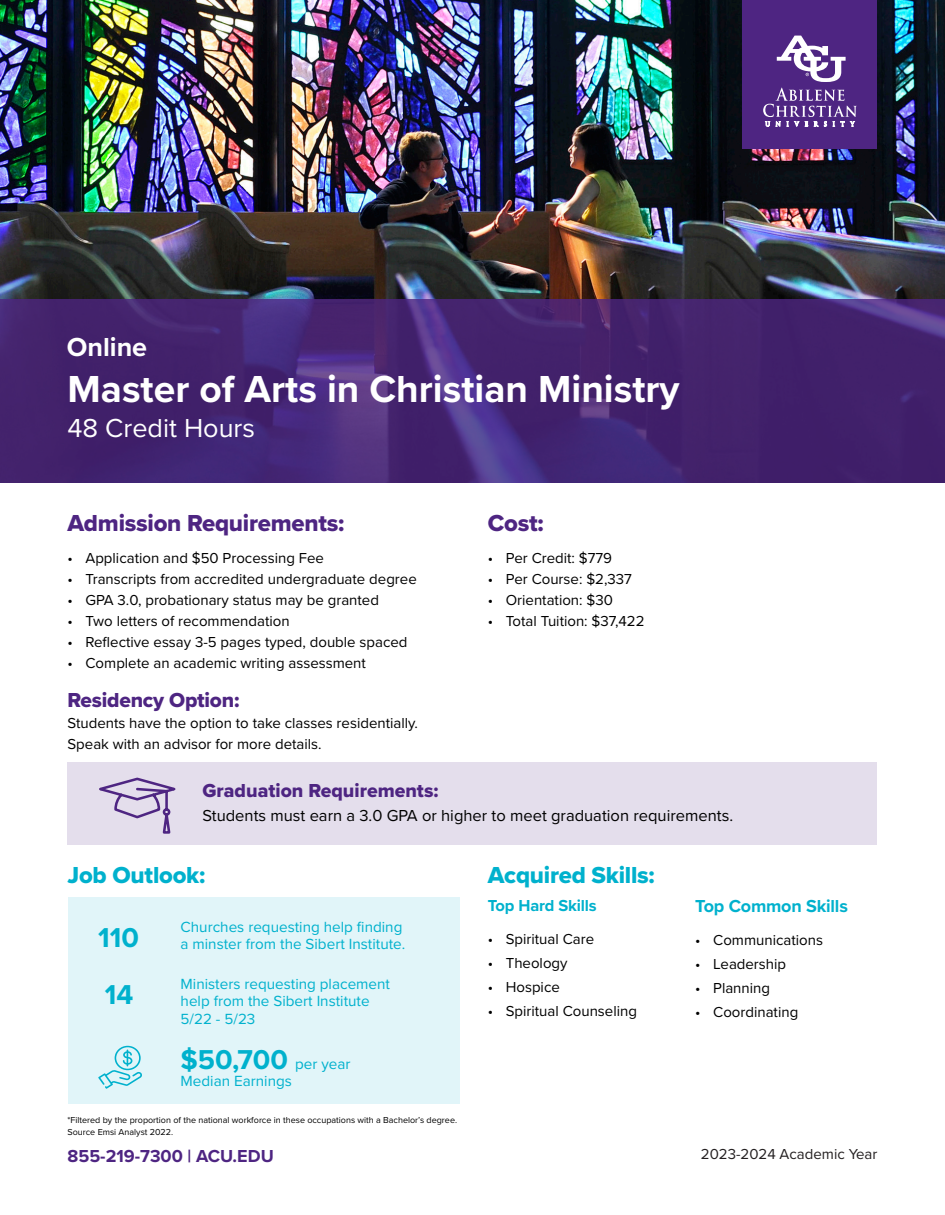
<style>
.page{position:relative;width:945px;height:1215px;background:#fff}
.page>*{position:absolute;margin:0;border:0;box-sizing:border-box;transform-origin:0 0}
.t1{font:700 39px "Proxima Nova";color:#fff}
.t2{font:700 28.35px "Proxima Nova";color:#00b1cd}
.t3{font:27px "Proxima Nova";color:#fff}
.t4{font:700 27px "Proxima Nova";color:#fff}
.t5{font:24px "Proxima Nova Extrabld";letter-spacing:-.01em;color:#4e2582}
.t6{font:24px "Proxima Nova Extrabld";letter-spacing:-.01em;color:#00b1cd}
.t7{font:21px "Proxima Nova Extrabld";letter-spacing:-.01em;color:#4e2582}
.t8{font:19.5px "Proxima Nova Extrabld";color:#4e2582}
.t9{font:700 18px "Proxima Nova";color:#4e2582}
.t10{font:700 18px "Proxima Nova";letter-spacing:-.01em;color:#00b1cd}
.t11{font:16.5px "Proxima Nova";color:#000}
.t12{font:700 16.5px "Proxima Nova";letter-spacing:-.01em;color:#00b1cd}
.t13{font:15.3px/17.4px "Proxima Nova";color:#00b1cd}
.t14{font:15px/21px "Proxima Nova";color:#000}
.t15{font:15px "Proxima Nova";color:#231f20}
.t16{font:9px "Proxima Nova";color:#000}
.s1{font-weight:400;font-size:15.3px}
</style>
<div class="page">
<img style="left:0;top:0;width:945px;height:300px">
<div style="left:742px;top:0;width:136px;height:148px;background:#4e2582"></div>
<svg style="left:763px;top:88px;width:94px;height:38px"></svg>
<svg style="left:777px;top:36px;width:69px;height:46px"></svg>
<div style="left:68px;top:898px;width:392px;height:206px;background:#e1f5f9"></div>
<svg style="left:98px;top:1046px;width:44px;height:43px"></svg>
<svg style="left:0;top:300px;width:945px;height:183px;background:#442571"></svg>
<div style="left:68px;top:762px;width:810px;height:82px;background:#e4deec"></div>
<svg style="left:99px;top:777px;width:77px;height:57px"></svg>
<p class="t4" style="left:67px;top:327px;width:82px">Online</p>
<p class="t1" style="left:68px;top:360px;width:614px">Master of Arts in Christian Ministry</p>
<p class="t3" style="left:68px;top:407px;width:189px">48 Credit Hours</p>
<p class="t5" style="left:68px;top:505px;width:278px">Admission Requirements:</p>
<p class="t14" style="left:68px;top:546px;width:258px">• Application and $50 Processing Fee</p>
<p class="t14" style="left:68px;top:567px;width:351px">• Transcripts from accredited undergraduate degree</p>
<p class="t14" style="left:68px;top:588px;width:313px">• GPA 3.0, probationary status may be granted</p>
<p class="t14" style="left:68px;top:609px;width:224px">• Two letters of recommendation</p>
<p class="t14" style="left:68px;top:630px;width:342px">• Reflective essay 3-5 pages typed, double spaced</p>
<p class="t14" style="left:68px;top:651px;width:300px">• Complete an academic writing assessment</p>
<p class="t7" style="left:68px;top:684px;width:174px">Residency Option:</p>
<p class="t14" style="left:68px;top:711px;width:352px">Students have the option to take classes residentially.<br>Speak with an advisor for more details.</p>
<p class="t5" style="left:488px;top:505px;width:57px">Cost:</p>
<p class="t14" style="left:488px;top:546px;width:126px">• Per Credit: $779</p>
<p class="t14" style="left:488px;top:567px;width:146px">• Per Course: $2,337</p>
<p class="t14" style="left:488px;top:588px;width:127px">• Orientation: $30</p>
<p class="t14" style="left:488px;top:609px;width:158px">• Total Tuition: $37,422</p>
<p class="t8" style="left:202px;top:776px;width:238px">Graduation Requirements:</p>
<p class="t11" style="left:202px;top:803px;width:532px">Students must earn a 3.0 GPA or higher to meet graduation requirements.</p>
<p class="t6" style="left:68px;top:857px;width:139px">Job Outlook:</p>
<p class="t6" style="left:488px;top:857px;width:168px">Acquired Skills:</p>
<p class="t12" style="left:488px;top:893px;width:110px">Top Hard Skills</p>
<p class="t14" style="left:488px;top:927px;width:108px">• Spiritual Care</p>
<p class="t14" style="left:488px;top:951px;width:81px">• Theology</p>
<p class="t14" style="left:488px;top:975px;width:74px">• Hospice</p>
<p class="t14" style="left:488px;top:999px;width:151px">• Spiritual Counseling</p>
<p class="t13" style="left:181px;top:918px;width:226px">Churches requesting help finding a minster from the Sibert Institute.</p>
<p class="t13" style="left:181px;top:974px;width:211px">Ministers requesting placement help from the Sibert Institute</p>
<p class="t13" style="left:181px;top:1009px;width:76px">5/22 - 5/23</p>
<p class="t2" style="left:181px;top:1038px;width:172px">$50,700 <span class="s1">per year</span></p>
<p class="t13" style="left:181px;top:1072px;width:113px">Median Earnings</p>
<p class="t16" style="left:68px;top:1113px;width:391px">*Filtered by the proportion of the national workforce in these occupations with a Bachelor’s degree.</p>
<p class="t16" style="left:68px;top:1125px;width:107px">Source Emsi Analyst 2022.</p>
<p class="t2" style="left:98px;top:916px;width:42px">110</p>
<p class="t2" style="left:105px;top:973px;width:30px">14</p>
<p class="t10" style="left:695px;top:892px;width:154px">Top Common Skills</p>
<p class="t14" style="left:695px;top:929px;width:129px">• Communications</p>
<p class="t14" style="left:695px;top:953px;width:92px">• Leadership</p>
<p class="t14" style="left:695px;top:977px;width:76px">• Planning</p>
<p class="t14" style="left:695px;top:1001px;width:105px">• Coordinating</p>
<p class="t9" style="left:68px;top:1142px;width:208px">855-219-7300 | ACU.EDU</p>
<p class="t15" style="left:701px;top:1143px;width:178px">2023-2024 Academic Year</p>
</div>
